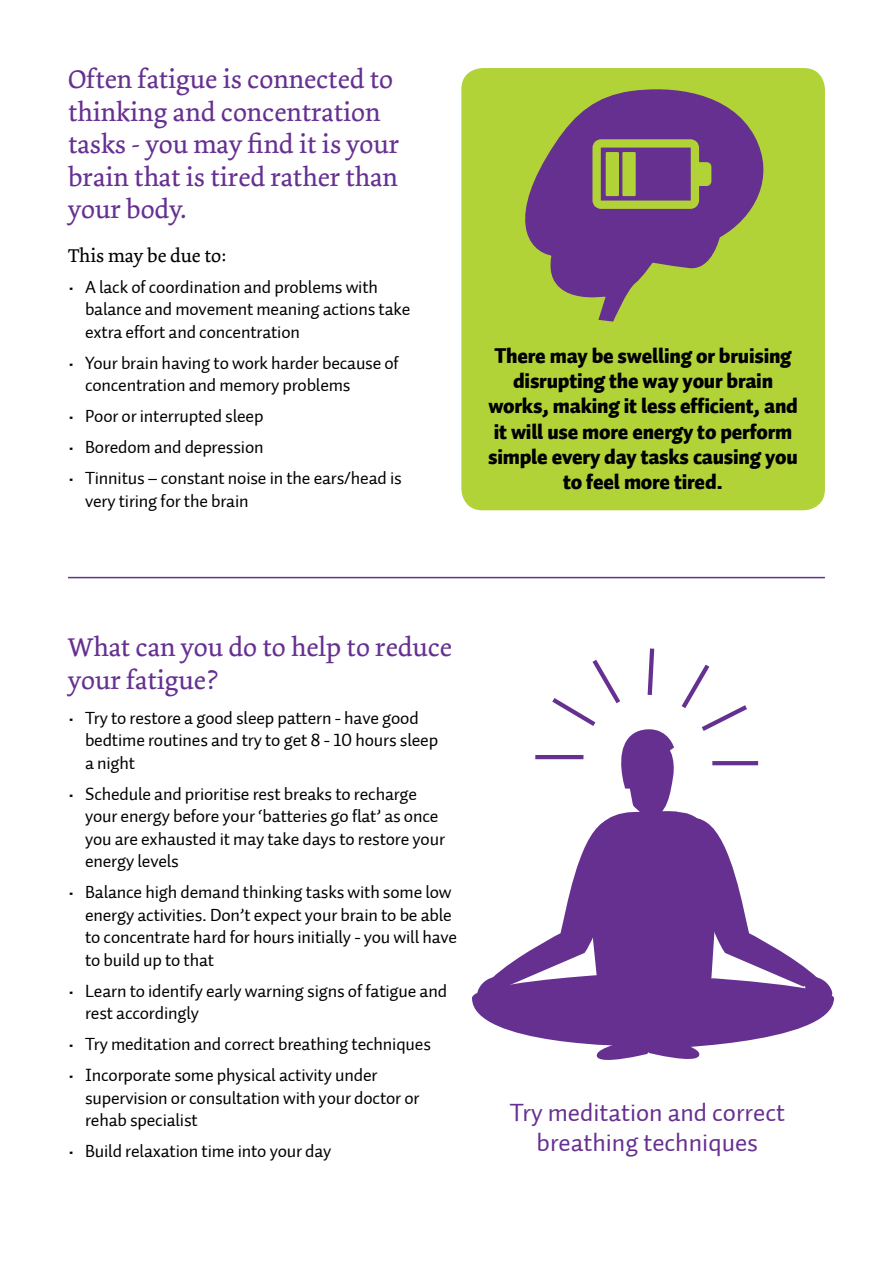
<style>
.page{position:relative;width:893px;height:1263px;background:#fff}
.page>*{position:absolute;margin:0;border:0;box-sizing:border-box;transform-origin:0 0}
.t1{font:27px/32.4px "Dolly";color:#663091}
.t2{font:25.5px/30px "Auto 1 Regular LF";color:#663091;text-align:center}
.t3{font:21px/25.2px "Auto 1 Black LF";letter-spacing:-.01em;color:#000;text-align:center}
.t4{font:19.5px "Dolly";color:#000}
.t5{font:18px/22.5px "Auto 1 Regular LF";letter-spacing:-.01em;color:#000}
</style>
<div class="page">
<div style="left:461px;top:68px;width:364px;height:442px;background:#b2d338;border-radius:21px"></div>
<hr style="left:68px;top:577px;width:757px;height:1px;background:#663091">
<svg style="left:525px;top:89px;width:239px;height:233px;fill:#663091"></svg>
<svg style="left:592px;top:139px;width:119px;height:70px"></svg>
<svg style="left:472px;top:648px;width:362px;height:412px"></svg>
<h1 class="t1" style="left:68px;top:64px;width:333px">Often fatigue is connected to thinking and concentration tasks - you may find it is your brain that is tired rather than your body.</h1>
<p class="t4" style="left:68px;top:244px;width:159px">This may be due to:</p>
<p class="t5" style="left:85px;top:276px;width:327px;text-indent:-17px">• A lack of coordination and problems with balance and movement meaning actions take extra effort and concentration</p>
<p class="t5" style="left:85px;top:352px;width:315px;text-indent:-17px">• Your brain having to work harder because of concentration and memory problems</p>
<p class="t5" style="left:68px;top:405px;width:197px">• Poor or interrupted sleep</p>
<p class="t5" style="left:68px;top:436px;width:197px">• Boredom and depression</p>
<p class="t5" style="left:85px;top:467px;width:318px;text-indent:-17px">• Tinnitus – constant noise in the ears/head is very tiring for the brain</p>
<p class="t3" style="left:488px;top:344px;width:311px">There may be swelling or bruising disrupting the way your brain works, making it less efficient, and it will use more energy to perform simple every day tasks causing you to feel more tired.</p>
<h1 class="t1" style="left:68px;top:631px;width:385px">What can you do to help to reduce your fatigue?</h1>
<p class="t5" style="left:85px;top:707px;width:355px;text-indent:-17px">• Try to restore a good sleep pattern - have good bedtime routines and try to get 8 - 10 hours sleep a night</p>
<p class="t5" style="left:85px;top:783px;width:361px;text-indent:-17px">• Schedule and prioritise rest breaks to recharge your energy before your ‘batteries go flat’ as once you are exhausted it may take days to restore your energy levels</p>
<p class="t5" style="left:85px;top:881px;width:374px;text-indent:-17px">• Balance high demand thinking tasks with some low energy activities. Don’t expect your brain to be able to concentrate hard for hours initially - you will have to build up to that</p>
<p class="t5" style="left:85px;top:980px;width:364px;text-indent:-17px">• Learn to identify early warning signs of fatigue and rest accordingly</p>
<p class="t5" style="left:68px;top:1033px;width:364px">• Try meditation and correct breathing techniques</p>
<p class="t5" style="left:85px;top:1064px;width:336px;text-indent:-17px">• Incorporate some physical activity under supervision or consultation with your doctor or rehab specialist</p>
<p class="t5" style="left:68px;top:1140px;width:265px">• Build relaxation time into your day</p>
<h2 class="t2" style="left:510px;top:1098px;width:277px">Try meditation and correct breathing techniques</h2>
</div>
